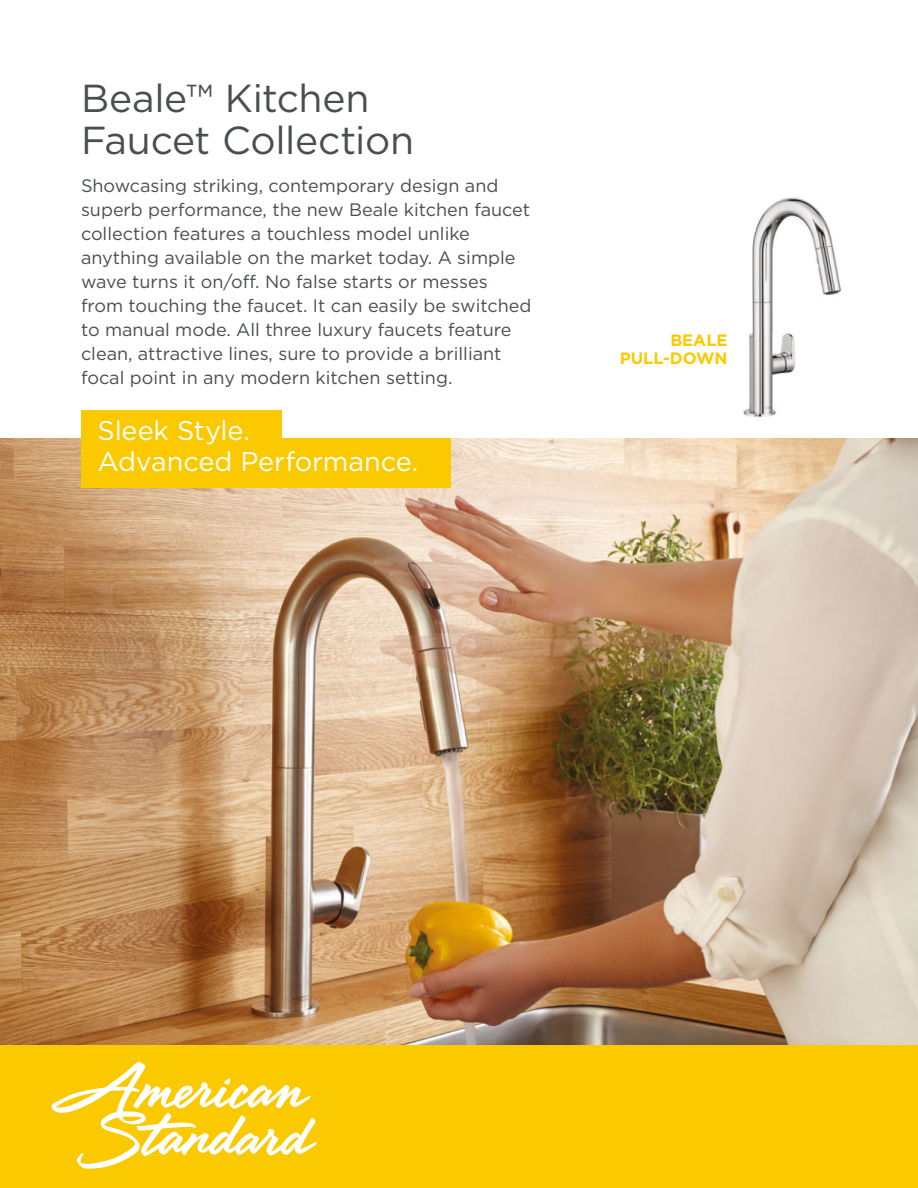
<style>
.page{position:relative;width:918px;height:1188px;background:#fff}
.page>*{position:absolute;margin:0;border:0;box-sizing:border-box;transform-origin:0 0}
.Product_Name{font:39px/42px "Gotham";letter-spacing:-.01em;color:#4a4e50}
.Product_Name-2{font:27px/31.5px "Gotham";letter-spacing:-.005em;color:#fff}
.t1{font:18px/24px "Gotham";color:#4a4e50}
.Product_Name-3{font:700 16.5px/18px "Gotham";color:#fbc900;text-align:right}
</style>
<div class="page">
<img style="left:743px;top:197px;width:99px;height:221px">
<img style="left:0;top:439px;width:918px;height:606px">
<div style="left:0;top:1045px;width:918px;height:143px;background:#fbc900"></div>
<div style="left:81px;top:410px;width:201px;height:40px;background:#fbc900"></div>
<div style="left:81px;top:439px;width:369px;height:49px;background:#fbc900"></div>
<svg style="left:51px;top:1061px;width:266px;height:108px"></svg>
<p class="Product_Name" style="left:81px;top:77px;width:335px">Beale™ Kitchen<br>Faucet Collection</p>
<p class="t1" style="left:81px;top:173px;width:452px">Showcasing striking, contemporary design and superb performance, the new Beale kitchen faucet collection features a touchless model unlike anything available on the market today. A simple wave turns it on/off. No false starts or messes from touching the faucet. It can easily be switched to manual mode. All three luxury faucets feature clean, attractive lines, sure to provide a brilliant focal point in any modern kitchen setting.</p>
<p class="Product_Name-2" style="left:98px;top:414px;width:322px">Sleek Style.<br>Advanced Performance.</p>
<p class="Product_Name-3" style="left:620px;top:331px;width:109px">BEALE<br>PULL-DOWN</p>
</div>
